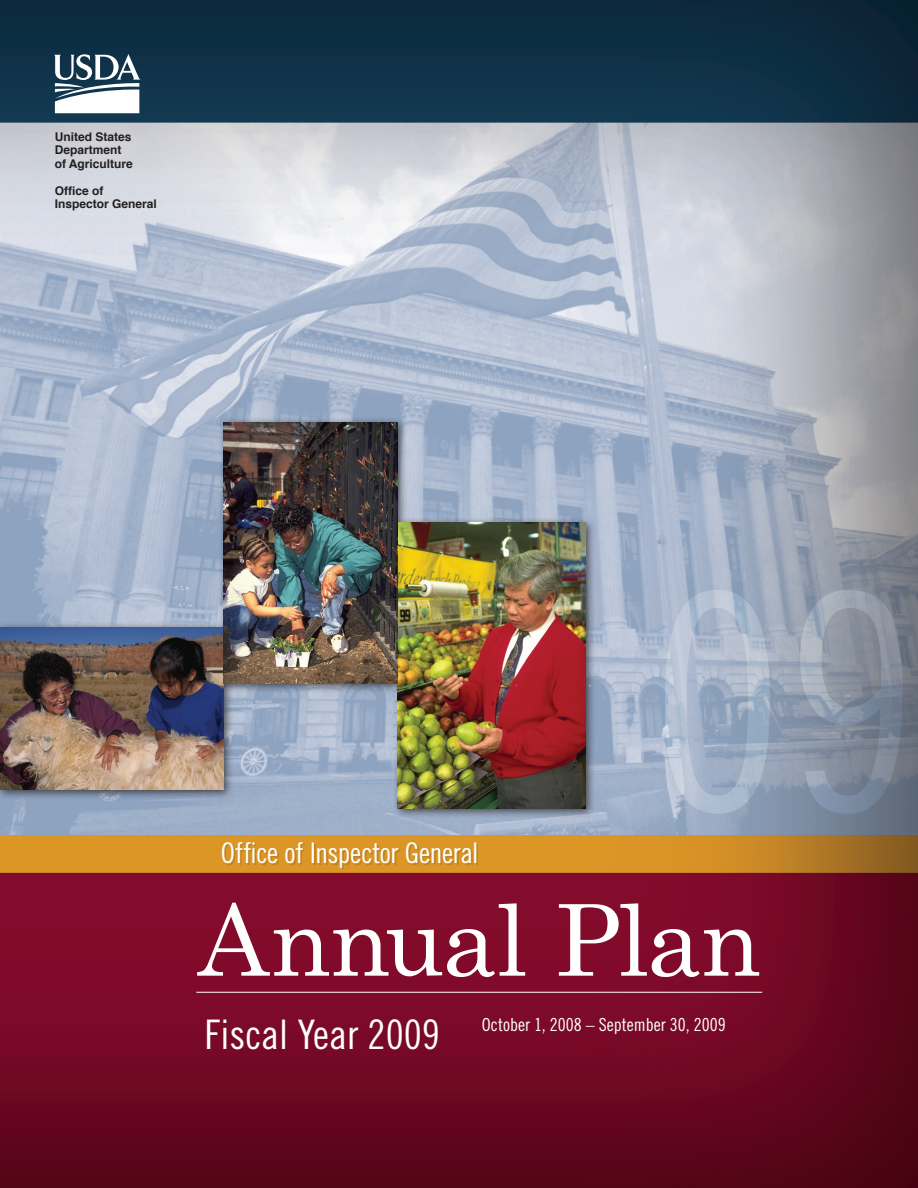
<style>
.page{position:relative;width:918px;height:1188px;background:#fff}
.page>*{position:absolute;margin:0;border:0;box-sizing:border-box;transform-origin:0 0}
.t1{font:99px "Century";letter-spacing:-.02em;color:#fff}
.t2{font:40.8px "Trade Gothic Cond Eighteen";color:#fff}
.t3{font:28.5px "Trade Gothic Cond Eighteen";letter-spacing:-.01em;color:#fff}
.t4{font:18px "Trade Gothic Cond Eighteen";color:#fff}
.t5{font:700 12px/13.5px "Helvetica";color:#231f20}
</style>
<div class="page">
<img style="left:0;top:0;width:918px;height:1188px">
<svg style="left:665px;top:590px;width:238px;height:224px;background:#97a2b4"></svg>
<svg style="left:54px;top:54px;width:87px;height:59px"></svg>
<div style="left:224px;top:844px;width:254px;height:25px;background:#231f20;opacity:.15"></div>
<div style="left:0;top:417px;width:596px;height:401px;background:#231f20;opacity:.75"></div>
<img style="left:0;top:627px;width:224px;height:163px">
<img style="left:398px;top:523px;width:187px;height:285px">
<img style="left:224px;top:423px;width:173px;height:260px">
<hr style="left:196px;top:992px;width:566px;height:1px;background:#fff">
<p class="t5" style="left:55px;top:129px;width:80px">United States<br>Department of Agriculture</p>
<p class="t5" style="left:55px;top:183px;width:104px">Office of<br>Inspector General</p>
<h3 class="t3" style="left:221px;top:836px;width:259px">Office of Inspector General</h3>
<h1 class="t1" style="left:198px;top:857px;width:565px">Annual Plan</h1>
<h2 class="t2" style="left:205px;top:1010px;width:237px">Fiscal Year 2009</h2>
<h3 class="t4" style="left:482px;top:1014px;width:245px">October 1, 2008 – September 30, 2009</h3>
</div>
